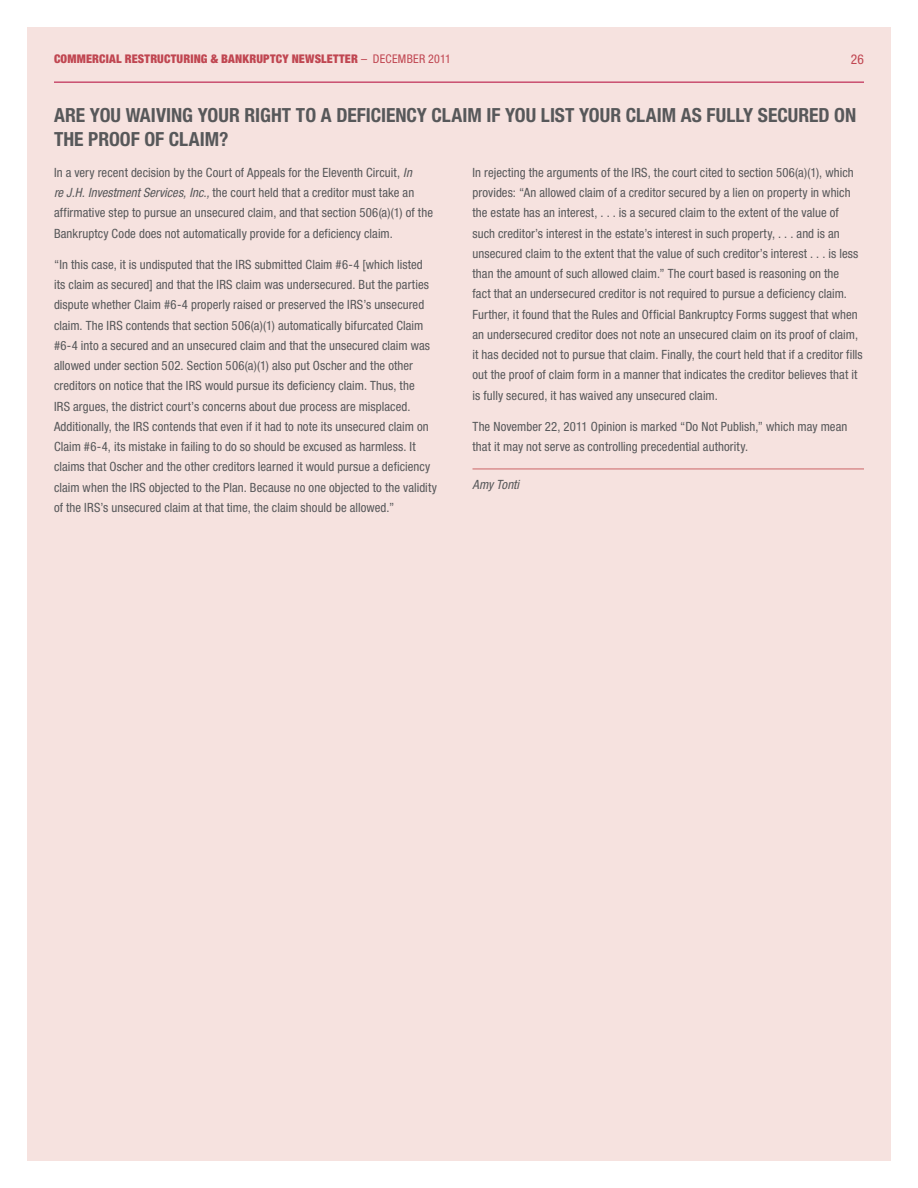
<style>
.page{position:relative;width:918px;height:1188px;background:#fff}
.page>*{position:absolute;margin:0;border:0;box-sizing:border-box;transform-origin:0 0}
.t1{font:700 condensed 19.5px/24px "Helvetica Neue LT Std";color:#57585a}
.t2{font:condensed 13.5px "Helvetica Neue LT Std";color:#c04651}
.t3{font:condensed 12.75px/20.2px "Helvetica Neue LT Std";letter-spacing:.005em;color:#57585a}
.t4{font:italic condensed 12.75px "Helvetica Neue LT Std";color:#57585a}
.t5{font:900 condensed 12px "Helvetica Neue LT Std";letter-spacing:.015em;color:#c04651}
.s1{font-weight:400}
.s2{font-style:italic}
</style>
<div class="page">
<div style="left:27px;top:27px;width:864px;height:1134px;background:#f6e2df"></div>
<hr style="left:54px;top:82px;width:810px;height:1px;background:#b30437">
<hr style="left:472px;top:469px;width:392px;height:1px;background:#cb6667">
<p class="t5" style="left:54px;top:51px;width:398px">COMMERCIAL RESTRUCTURING &amp; BANKRUPTCY NEWSLETTER <span class="s1">– DECEMBER 2011</span></p>
<p class="t2" style="left:851px;top:51px;width:15px">26</p>
<h1 class="t1" style="left:54px;top:103px;width:804px">ARE YOU WAIVING YOUR RIGHT TO A DEFICIENCY CLAIM IF YOU LIST YOUR CLAIM AS FULLY SECURED ON<br>THE PROOF OF CLAIM?</h1>
<p class="t3" style="left:54px;top:162px;width:381px">In a very recent decision by the Court of Appeals for the Eleventh Circuit, <span class="s2">In<br>re J.H. Investment Services, Inc.,</span> the court held that a creditor must take an affirmative step to pursue an unsecured claim, and that section 506(a)(1) of the Bankruptcy Code does not automatically provide for a deficiency claim.</p>
<p class="t3" style="left:54px;top:254px;width:384px">“In this case, it is undisputed that the IRS submitted Claim #6-4 [which listed its claim as secured] and that the IRS claim was undersecured. But the parties dispute whether Claim #6-4 properly raised or preserved the IRS’s unsecured claim. The IRS contends that section 506(a)(1) automatically bifurcated Claim #6-4 into a secured and an unsecured claim and that the unsecured claim was allowed under section 502. Section 506(a)(1) also put Oscher and the other creditors on notice that the IRS would pursue its deficiency claim. Thus, the<br>IRS argues, the district court’s concerns about due process are misplaced.<br>Additionally, the IRS contends that even if it had to note its unsecured claim on Claim #6-4, its mistake in failing to do so should be excused as harmless. It claims that Oscher and the other creditors learned it would pursue a deficiency claim when the IRS objected to the Plan. Because no one objected to the validity of the IRS’s unsecured claim at that time, the claim should be allowed.”</p>
<p class="t3" style="left:472px;top:162px;width:392px">In rejecting the arguments of the IRS, the court cited to section 506(a)(1), which provides: “An allowed claim of a creditor secured by a lien on property in which the estate has an interest, . . . is a secured claim to the extent of the value of such creditor’s interest in the estate’s interest in such property, . . . and is an unsecured claim to the extent that the value of such creditor’s interest . . . is less than the amount of such allowed claim.” The court based is reasoning on the<br>fact that an undersecured creditor is not required to pursue a deficiency claim.<br>Further, it found that the Rules and Official Bankruptcy Forms suggest that when an undersecured creditor does not note an unsecured claim on its proof of claim, it has decided not to pursue that claim. Finally, the court held that if a creditor fills out the proof of claim form in a manner that indicates the creditor believes that it is fully secured, it has waived any unsecured claim.</p>
<p class="t3" style="left:472px;top:416px;width:376px">The November 22, 2011 Opinion is marked “Do Not Publish,” which may mean that it may not serve as controlling precedential authority.</p>
<p class="t4" style="left:472px;top:477px;width:48px">Amy Tonti</p>
</div>
